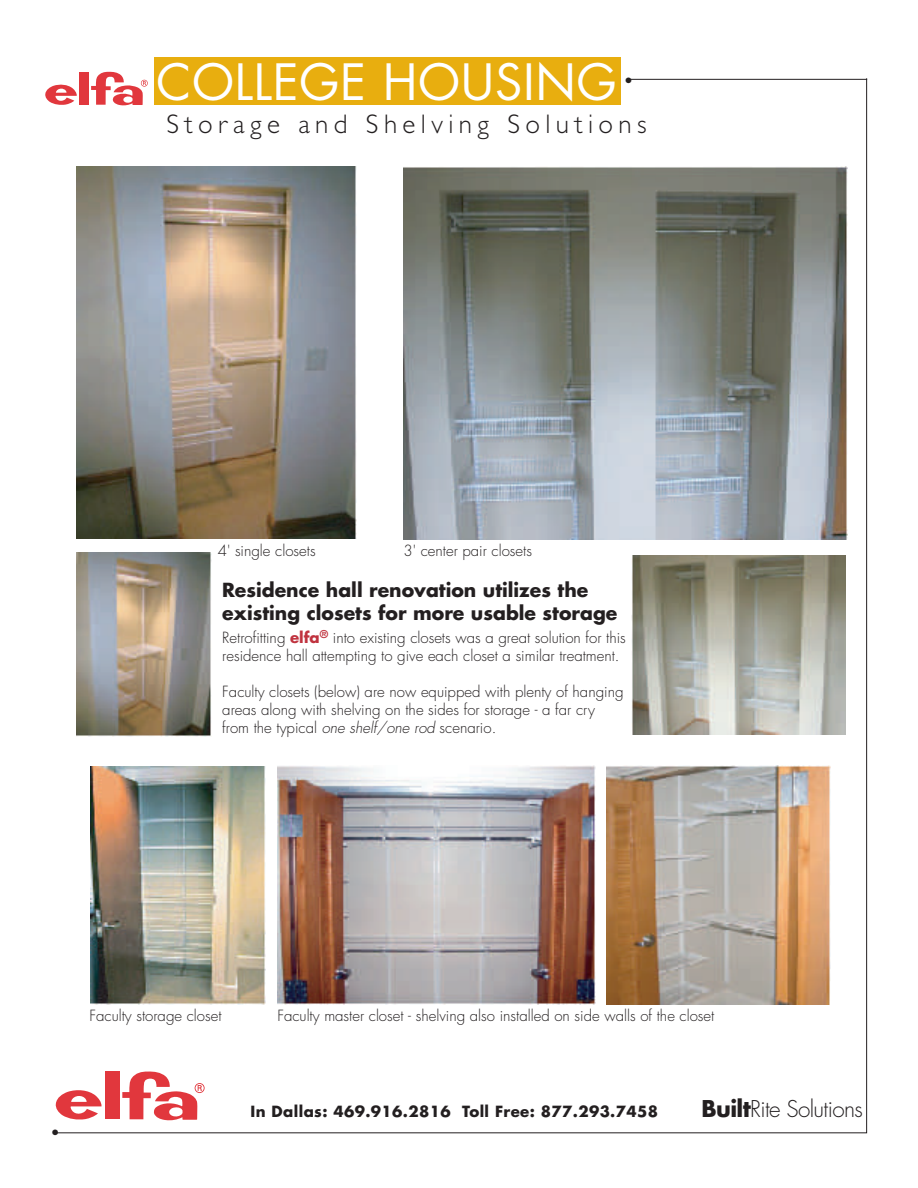
<style>
.page{position:relative;width:918px;height:1188px;background:#fff}
.page>*{position:absolute;margin:0;border:0;box-sizing:border-box;transform-origin:0 0}
.t1{font:48.75px "Futura";letter-spacing:.015em;color:#fff}
.t2{font:300 27px "Gill Sans";letter-spacing:.2em;color:#231f20}
.t3{font:300 22.5px "Futura";letter-spacing:-.03em;color:#231f20}
.t4{font:700 18.9px/22.6px "Futura";color:#231f20}
.t5{font:300 15px/18px "Futura";color:#231f20}
.t6{font:700 15px "Futura";letter-spacing:.025em;color:#231f20}
.t7{font:15px "Futura";color:#231f20}
.s1{font-weight:700;color:#c0333f}
.s2{font-style:italic}
.s3{font-weight:700}
</style>
<div class="page">
<div style="left:154px;top:58px;width:467px;height:47px;background:#e8ae0f"></div>
<svg style="left:45px;top:85px;width:9px;height:19px"></svg>
<div style="left:79px;top:72px;width:10px;height:33px;background:#e1373d"></div>
<svg style="left:96px;top:72px;width:27px;height:6px"></svg>
<img style="left:54px;top:78px;width:813px;height:1056px">
<img style="left:632px;top:555px;width:214px;height:180px">
<h1 class="t1" style="left:157px;top:49px;width:462px">COLLEGE HOUSING</h1>
<p class="t7" style="left:624px;top:70px;width:10px">•</p>
<h2 class="t2" style="left:167px;top:109px;width:482px">Storage and Shelving Solutions</h2>
<p class="t5" style="left:218px;top:542px;width:99px">4' single closets</p>
<p class="t5" style="left:403px;top:542px;width:130px">3' center pair closets</p>
<p class="t4" style="left:222px;top:578px;width:397px">Residence hall renovation utilizes the existing closets for more usable storage</p>
<p class="t5" style="left:222px;top:629px;width:405px">Retrofitting <span class="s1">elfa</span><sup>®</sup> into existing closets was a great solution for this residence hall attempting to give each closet a similar treatment.</p>
<p class="t5" style="left:222px;top:683px;width:403px">Faculty closets (below) are now equipped with plenty of hanging areas along with shelving on the sides for storage - a far cry from the typical <span class="s2">one shelf/one rod</span> scenario.</p>
<p class="t7" style="left:51px;top:1122px;width:10px">•</p>
<p class="t5" style="left:90px;top:1007px;width:134px">Faculty storage closet</p>
<p class="t5" style="left:277px;top:1007px;width:439px">Faculty master closet - shelving also installed on side walls of the closet</p>
<p class="t6" style="left:251px;top:1101px;width:409px">In Dallas: 469.916.2816 Toll Free: 877.293.7458</p>
<h3 class="t3" style="left:702px;top:1095px;width:163px"><span class="s3">Built</span>Rite Solutions</h3>
</div>
